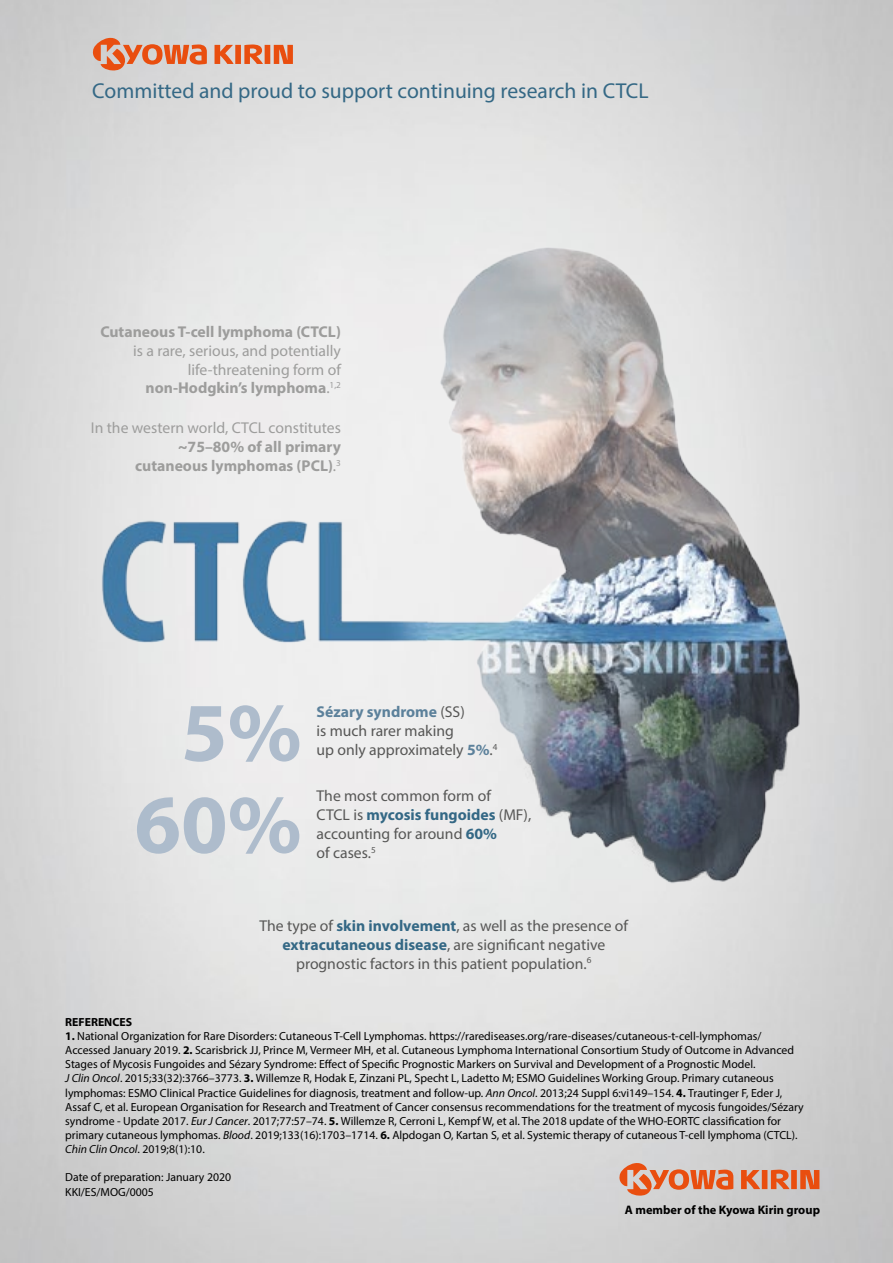
<style>
.page{position:relative;width:893px;height:1263px;background:#fff}
.page>*{position:absolute;margin:0;border:0;box-sizing:border-box;transform-origin:0 0}
.t1{font:700 84px "Myriad Pro";color:#abbacb}
.t2{font:21.6px "Myriad Pro";color:#346885}
.t3{font:15.75px/18.9px "Myriad Pro";color:#575756}
.t4{font:15.75px/18.9px "Myriad Pro";color:#9d9d9c;text-align:right}
.t5{font:700 15.75px/18.9px "Myriad Pro";color:#9d9d9c;text-align:right}
.t6{font:700 12.3px "Myriad Pro";color:#000}
.t7{font:11.7px/14.1px "Myriad Pro";color:#000}
.t8{font:700 11.7px "Myriad Pro";color:#000}
.t9{font:9.15px "Myriad Pro";color:#575756}
.s1{font-weight:700}
.s2{font-weight:400}
.s3{font-weight:700;color:#5c819b}
.s4{font-weight:700;color:#346885}
.s5{font-style:italic}
</style>
<div class="page">
<img style="left:0;top:147px;width:893px;height:774px">
<svg style="left:741px;top:1170px;width:19px;height:19px"></svg>
<svg style="left:619px;top:1162px;width:114px;height:34px;background:#da9f87"></svg>
<div style="left:762px;top:1170px;width:5px;height:19px;background:#e94e0f"></div>
<div style="left:791px;top:1170px;width:6px;height:19px;background:#e94e0f"></div>
<svg style="left:771px;top:1169px;width:18px;height:20px"></svg>
<svg style="left:800px;top:1170px;width:19px;height:19px"></svg>
<svg style="left:215px;top:45px;width:19px;height:19px"></svg>
<svg style="left:92px;top:37px;width:115px;height:34px;background:#dba088"></svg>
<div style="left:235px;top:45px;width:6px;height:19px;background:#e94e0f"></div>
<div style="left:265px;top:45px;width:5px;height:19px;background:#e94e0f"></div>
<svg style="left:244px;top:44px;width:19px;height:20px"></svg>
<svg style="left:274px;top:45px;width:19px;height:19px"></svg>
<h2 class="t2" style="left:92px;top:77px;width:558px">Committed and proud to support continuing research in CTCL</h2>
<h3 class="t5" style="left:100px;top:322px;width:242px">Cutaneous T-cell lymphoma (CTCL)</h3>
<h3 class="t4" style="left:133px;top:341px;width:209px">is a rare, serious, and potentially life-threatening form of <span class="s1">non-Hodgkin’s lymphoma</span>.<sup>1,2</sup></h3>
<h3 class="t4" style="left:91px;top:418px;width:252px">In the western world, CTCL constitutes</h3>
<h3 class="t5" style="left:135px;top:437px;width:207px">~75–80% of all primary cutaneous lymphomas (PCL)<span class="s2">.</span><sup>3</sup></h3>
<h1 class="t1" style="left:181px;top:678px;width:122px">5%</h1>
<h1 class="t1" style="left:134px;top:770px;width:169px">60%</h1>
<h3 class="t3" style="left:317px;top:702px;width:178px"><span class="s3">Sézary syndrome</span> (SS)<br>is much rarer making<br>up only approximately <span class="s3">5%</span>.</h3>
<p class="t9" style="left:493px;top:741px;width:6px">4</p>
<h3 class="t3" style="left:317px;top:786px;width:216px">The most common form of<br>CTCL is <span class="s4">mycosis fungoides</span> (MF), accounting for around <span class="s4">60%<br></span>of cases.<sup>5</sup></h3>
<h3 class="t3" style="left:259px;top:916px;width:370px;text-align:center">The type of <span class="s4">skin involvement</span>, as well as the presence of <span class="s4">extracutaneous disease</span>, are significant negative prognostic factors in this patient population.<sup>6</sup></h3>
<p class="t8" style="left:65px;top:1014px;width:68px">REFERENCES</p>
<p class="t7" style="left:65px;top:1029px;width:740px"><span class="s1">1.</span> National Organization for Rare Disorders: Cutaneous T-Cell Lymphomas. https://rarediseases.org/rare-diseases/cutaneous-t-cell-lymphomas/ Accessed January 2019. <span class="s1">2.</span> Scarisbrick JJ, Prince M, Vermeer MH, et al. Cutaneous Lymphoma International Consortium Study of Outcome in Advanced Stages of Mycosis Fungoides and Sézary Syndrome: Effect of Specific Prognostic Markers on Survival and Development of a Prognostic Model.<br><span class="s5">J Clin Oncol</span>. 2015;33(32):3766–3773. <span class="s1">3.</span> Willemze R, Hodak E, Zinzani PL, Specht L, Ladetto M; ESMO Guidelines Working Group. Primary cutaneous lymphomas: ESMO Clinical Practice Guidelines for diagnosis, treatment and follow-up. <span class="s5">Ann Oncol</span>. 2013;24 Suppl 6:vi149–154. <span class="s1">4.</span> Trautinger F, Eder J, Assaf C, et al. European Organisation for Research and Treatment of Cancer consensus recommendations for the treatment of mycosis fungoides/Sézary syndrome - Update 2017. <span class="s5">Eur J Cancer</span>. 2017;77:57–74. <span class="s1">5.</span> Willemze R, Cerroni L, Kempf W, et al. The 2018 update of the WHO-EORTC classification for primary cutaneous lymphomas. <span class="s5">Blood</span>. 2019;133(16):1703–1714. <span class="s1">6.</span> Alpdogan O, Kartan S, et al. Systemic therapy of cutaneous T-cell lymphoma (CTCL).<br><span class="s5">Chin Clin Oncol</span>. 2019;8(1):10.</p>
<p class="t7" style="left:65px;top:1170px;width:167px">Date of preparation: January 2020<br>KKI/ES/MOG/0005</p>
<p class="t6" style="left:625px;top:1202px;width:197px">A member of the Kyowa Kirin group</p>
</div>
